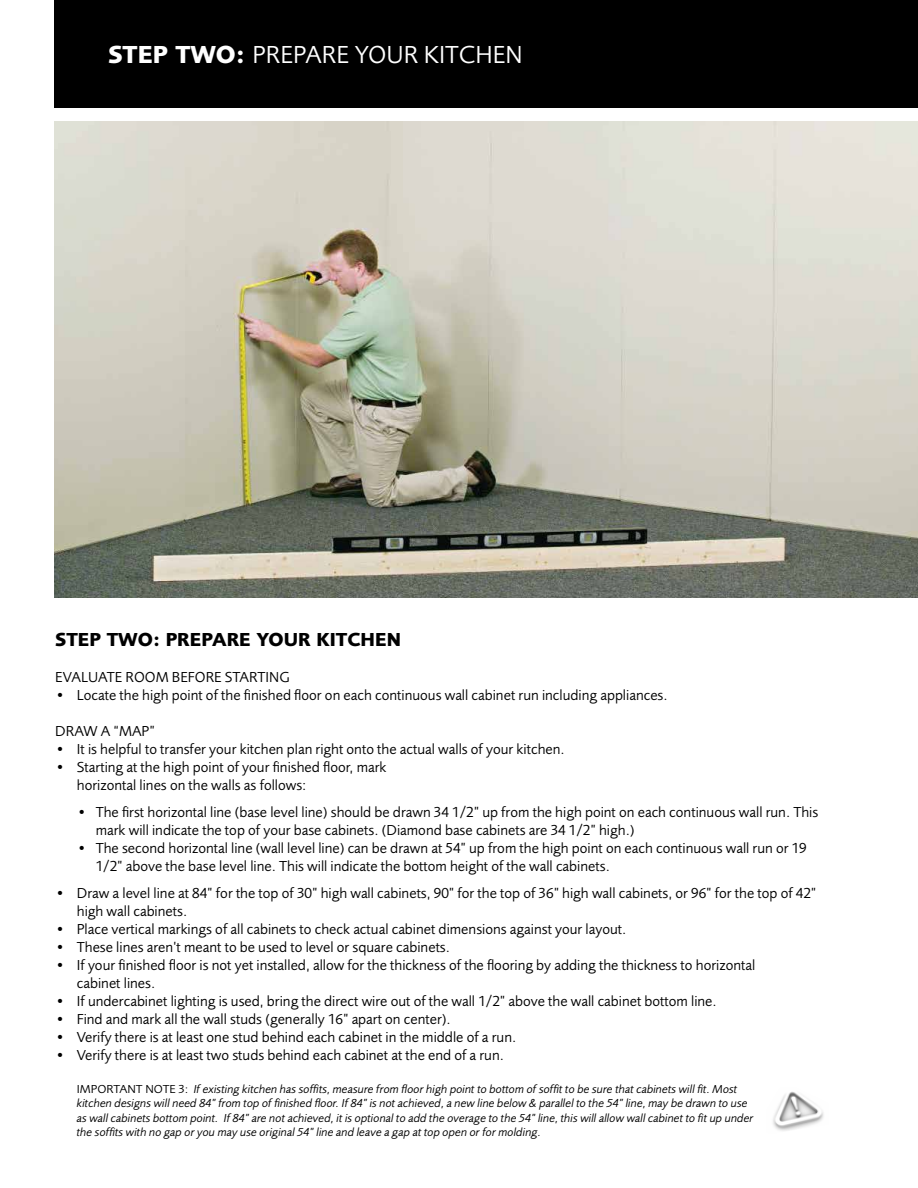
<style>
.page{position:relative;width:918px;height:1188px;background:#fff}
.page>*{position:absolute;margin:0;border:0;box-sizing:border-box;transform-origin:0 0}
.t1{font:25.5px "Foundry Sans";color:#fff}
.t2{font:700 19.5px "Foundry Sans";color:#000}
.t3{font:15px/18px "Foundry Sans";color:#000}
.t4{font:italic 12px/14.4px "Foundry Sans";color:#000}
.s1{font-weight:700}
.s2{font-style:normal}
</style>
<div class="page">
<div style="left:54px;top:0;width:864px;height:108px;background:#000"></div>
<img style="left:54px;top:122px;width:864px;height:475px">
<img style="left:773px;top:1091px;width:51px;height:40px">
<h1 class="t1" style="left:108px;top:39px;width:416px"><span class="s1">STEP TWO:</span> PREPARE YOUR KITCHEN</h1>
<h2 class="t2" style="left:55px;top:628px;width:347px">STEP TWO: PREPARE YOUR KITCHEN</h2>
<p class="t3" style="left:55px;top:668px;width:236px">EVALUATE ROOM BEFORE STARTING</p>
<p class="t3" style="left:55px;top:686px;width:614px">• Locate the high point of the finished floor on each continuous wall cabinet run including appliances.</p>
<p class="t3" style="left:55px;top:722px;width:101px">DRAW A “MAP”</p>
<p class="t3" style="left:55px;top:740px;width:511px">• It is helpful to transfer your kitchen plan right onto the actual walls of your kitchen.</p>
<p class="t3" style="left:77px;top:758px;width:311px;text-indent:-22px">• Starting at the high point of your finished floor, mark horizontal lines on the walls as follows:</p>
<p class="t3" style="left:96px;top:803px;width:724px;text-indent:-19px">• The first horizontal line (base level line) should be drawn 34 1/2” up from the high point on each continuous wall run. This mark will indicate the top of your base cabinets. (Diamond base cabinets are 34 1/2” high.)</p>
<p class="t3" style="left:96px;top:839px;width:713px;text-indent:-19px">• The second horizontal line (wall level line) can be drawn at 54” up from the high point on each continuous wall run or 19<br>1/2” above the base level line. This will indicate the bottom height of the wall cabinets.</p>
<p class="t3" style="left:77px;top:884px;width:741px;text-indent:-22px">• Draw a level line at 84” for the top of 30” high wall cabinets, 90” for the top of 36” high wall cabinets, or 96” for the top of 42” high wall cabinets.</p>
<p class="t3" style="left:55px;top:920px;width:573px">• Place vertical markings of all cabinets to check actual cabinet dimensions against your layout.</p>
<p class="t3" style="left:55px;top:938px;width:396px">• These lines aren’t meant to be used to level or square cabinets.</p>
<p class="t3" style="left:77px;top:956px;width:680px;text-indent:-22px">• If your finished floor is not yet installed, allow for the thickness of the flooring by adding the thickness to horizontal cabinet lines.</p>
<p class="t3" style="left:55px;top:992px;width:663px">• If undercabinet lighting is used, bring the direct wire out of the wall 1/2” above the wall cabinet bottom line.</p>
<p class="t3" style="left:55px;top:1010px;width:397px">• Find and mark all the wall studs (generally 16” apart on center).</p>
<p class="t3" style="left:55px;top:1028px;width:463px">• Verify there is at least one stud behind each cabinet in the middle of a run.</p>
<p class="t3" style="left:55px;top:1046px;width:450px">• Verify there is at least two studs behind each cabinet at the end of a run.</p>
<p class="t4" style="left:77px;top:1081px;width:678px"><span class="s2">IMPORTANT NOTE 3:</span> If existing kitchen has soffits, measure from floor high point to bottom of soffit to be sure that cabinets will fit. Most kitchen designs will need 84” from top of finished floor. If 84” is not achieved, a new line below &amp; parallel to the 54” line, may be drawn to use as wall cabinets bottom point. If 84” are not achieved, it is optional to add the overage to the 54” line, this will allow wall cabinet to fit up under the soffits with no gap or you may use original 54” line and leave a gap at top open or for molding.</p>
</div>
